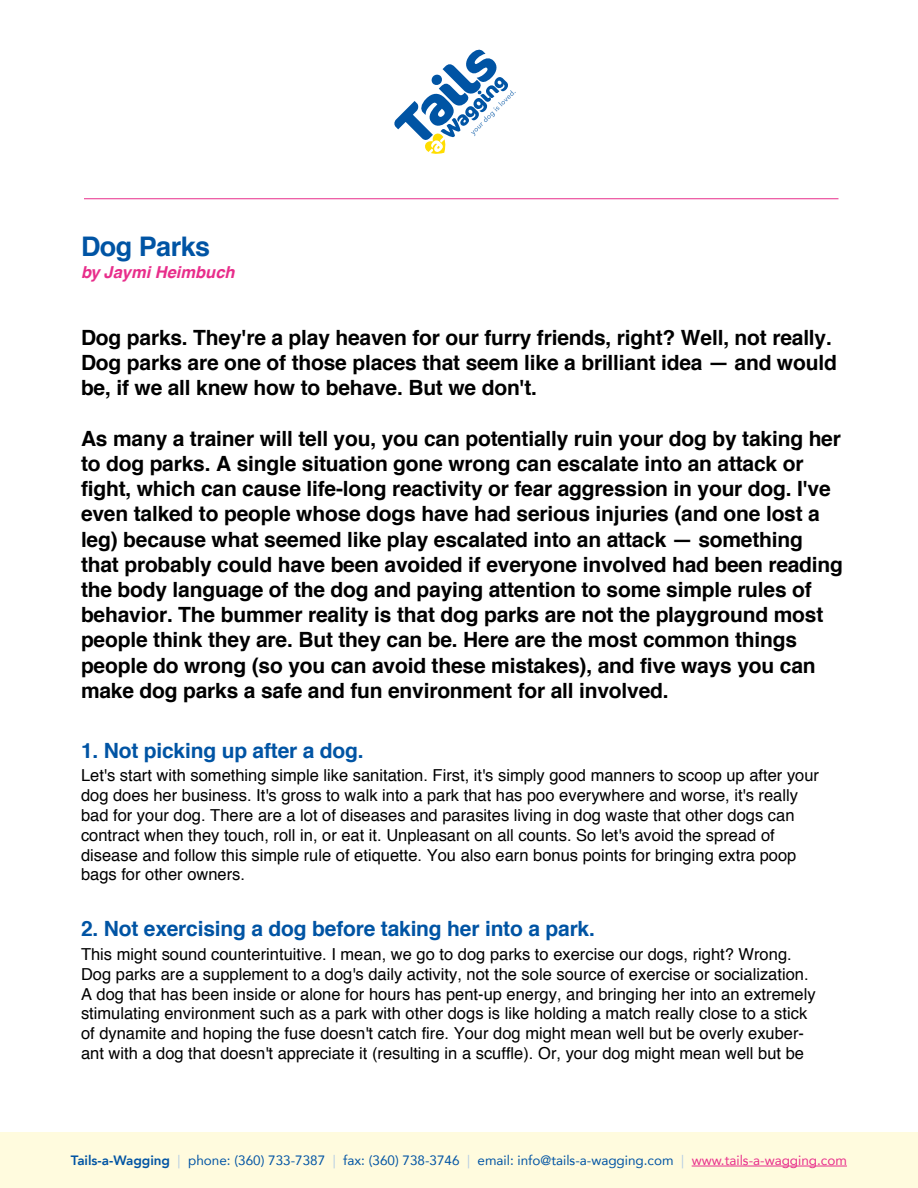
<style>
.page{position:relative;width:918px;height:1188px;background:#fff}
.page>*{position:absolute;margin:0;border:0;box-sizing:border-box;transform-origin:0 0}
.t1{font:700 27px "Helvetica";letter-spacing:-.02em;color:#0054a4}
.t2{font:700 21px/25.2px "Helvetica";letter-spacing:-.01em;color:#000}
.t3{font:700 21px "Helvetica";letter-spacing:-.01em;color:#0054a4}
.t4{font:16.5px/19.8px "Helvetica";color:#000}
.t5{font:italic 700 16.5px "Helvetica";color:#e82e8b}
.t6{font:13.5px "Avenir";color:#0054a4}
.s1{font-weight:800}
.s2{color:#b3cce4}
.s3{color:#e82e8b}
</style>
<div class="page">
<svg style="left:394px;top:49px;width:122px;height:105px"></svg>
<hr style="left:84px;top:198px;width:754px;height:1px;background:#e82e8b">
<div style="left:0;top:1132px;width:918px;height:56px;background:#fffbde"></div>
<hr style="left:692px;top:1166px;width:155px;height:1px;background:#e82e8b">
<h1 class="t1" style="left:81px;top:224px;width:131px">Dog Parks</h1>
<p class="t5" style="left:81px;top:259px;width:155px">by Jaymi Heimbuch</p>
<p class="t2" style="left:81px;top:325px;width:757px">Dog parks. They're a play heaven for our furry friends, right? Well, not really.<br>Dog parks are one of those places that seem like a brilliant idea — and would be, if we all knew how to behave. But we don't.</p>
<p class="t2" style="left:81px;top:426px;width:764px">As many a trainer will tell you, you can potentially ruin your dog by taking her to dog parks. A single situation gone wrong can escalate into an attack or fight, which can cause life-long reactivity or fear aggression in your dog. I've even talked to people whose dogs have had serious injuries (and one lost a leg) because what seemed like play escalated into an attack — something that probably could have been avoided if everyone involved had been reading the body language of the dog and paying attention to some simple rules of behavior. The bummer reality is that dog parks are not the playground most people think they are. But they can be. Here are the most common things people do wrong (so you can avoid these mistakes), and five ways you can make dog parks a safe and fun environment for all involved.</p>
<p class="t3" style="left:81px;top:734px;width:284px">1. Not picking up after a dog.</p>
<p class="t4" style="left:81px;top:766px;width:740px">Let's start with something simple like sanitation. First, it's simply good manners to scoop up after your dog does her business. It's gross to walk into a park that has poo everywhere and worse, it's really bad for your dog. There are a lot of diseases and parasites living in dog waste that other dogs can contract when they touch, roll in, or eat it. Unpleasant on all counts. So let's avoid the spread of disease and follow this simple rule of etiquette. You also earn bonus points for bringing extra poop bags for other owners.</p>
<p class="t3" style="left:81px;top:912px;width:515px">2. Not exercising a dog before taking her into a park.</p>
<p class="t4" style="left:81px;top:945px;width:736px">This might sound counterintuitive. I mean, we go to dog parks to exercise our dogs, right? Wrong.<br>Dog parks are a supplement to a dog's daily activity, not the sole source of exercise or socialization.<br>A dog that has been inside or alone for hours has pent-up energy, and bringing her into an extremely stimulating environment such as a park with other dogs is like holding a match really close to a stick of dynamite and hoping the fuse doesn't catch fire. Your dog might mean well but be overly exuber&shy;ant with a dog that doesn't appreciate it (resulting in a scuffle). Or, your dog might mean well but be</p>
<p class="t6" style="left:71px;top:1149px;width:778px"><span class="s1">Tails-a-Wagging</span> <span class="s2">|</span> phone: (360) 733-7387 <span class="s2">|</span> fax: (360) 738-3746 <span class="s2">|</span> email: info@tails-a-wagging.com <span class="s2">|</span> <span class="s3">www.tails-a-wagging.com</span></p>
</div>
